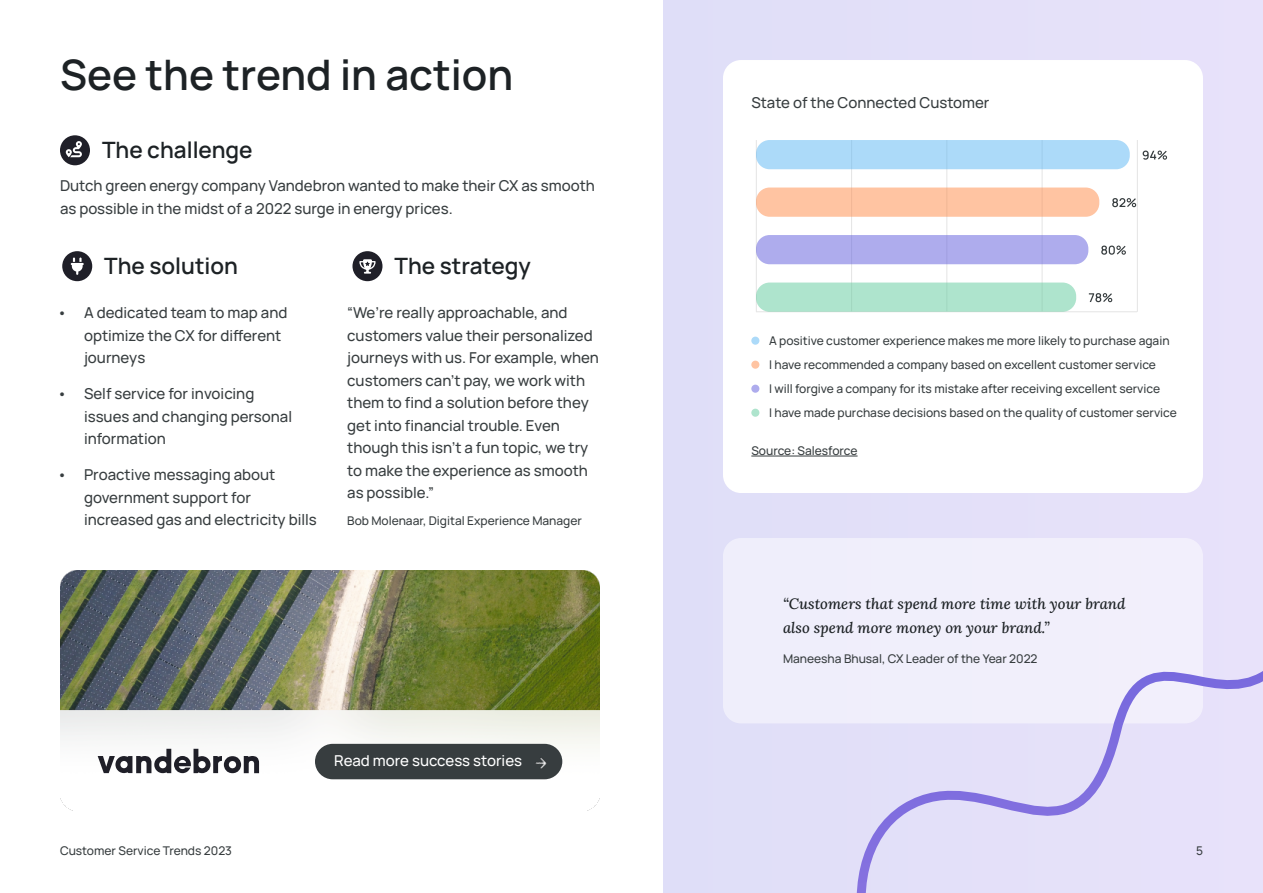
<style>
.page{position:relative;width:1263px;height:893px;background:#fff}
.page>*{position:absolute;margin:0;border:0;box-sizing:border-box;transform-origin:0 0}
.t1{font:600 42px "Manrope";color:#1d2225}
.t2{font:600 22.5px "Manrope";color:#1d2225}
.t3{font:500 15px/22.5px "Manrope";color:#373d3f}
.t4{font:italic 15px/24px "Lora";color:#1d2225}
.t5{font:500 15px "Manrope";color:#fff}
.t6{font:500 12px/24px "Manrope";color:#373d3f}
</style>
<div class="page">
<div style="left:663px;top:0;width:600px;height:892px;background:#e1dff8"></div>
<img style="left:60px;top:570px;width:540px;height:240px">
<div style="left:62px;top:251px;width:30px;height:30px;background:#1f1f28;border-radius:50%"></div>
<svg style="left:71px;top:257px;width:13px;height:18px"></svg>
<div style="left:352px;top:251px;width:30px;height:30px;background:#1f1f28;border-radius:50%"></div>
<svg style="left:359px;top:259px;width:17px;height:14px"></svg>
<div style="left:60px;top:135px;width:30px;height:30px;background:#1f1f28;border-radius:50%"></div>
<svg style="left:66px;top:141px;width:16px;height:16px"></svg>
<div style="left:723px;top:538px;width:480px;height:185px;background:#f0effb;border-radius:18px"></div>
<div style="left:315px;top:743px;width:247px;height:36px;background:#373d3f;border-radius:18px"></div>
<img style="left:535px;top:758px;width:12px;height:11px">
<svg style="left:98px;top:748px;width:161px;height:25px"></svg>
<div style="left:723px;top:60px;width:480px;height:433px;background:#fff;border-radius:18px"></div>
<hr style="left:756px;top:140px;width:1px;height:172px;background:#e4e4e4">
<hr style="left:851px;top:140px;width:1px;height:172px;background:#e4e4e4">
<hr style="left:947px;top:140px;width:1px;height:172px;background:#e4e4e4">
<hr style="left:1042px;top:140px;width:1px;height:172px;background:#e4e4e4">
<hr style="left:1137px;top:140px;width:1px;height:172px;background:#e4e4e4">
<hr style="left:756px;top:311px;width:381px;height:1px;background:#e4e4e4">
<div style="left:756px;top:140px;width:374px;height:29px;background:#acdaf9;border-radius:14px"></div>
<svg style="left:1143px;top:150px;width:24px;height:10px"></svg>
<div style="left:756px;top:187px;width:343px;height:30px;background:#ffc4a2;border-radius:14px"></div>
<svg style="left:1112px;top:198px;width:24px;height:9px"></svg>
<div style="left:756px;top:235px;width:332px;height:29px;background:#aeaced;border-radius:14px"></div>
<svg style="left:1101px;top:245px;width:25px;height:10px"></svg>
<div style="left:756px;top:282px;width:320px;height:30px;background:#aee4cd;border-radius:14px"></div>
<svg style="left:1089px;top:293px;width:23px;height:9px"></svg>
<svg style="left:751px;top:336px;width:8px;height:9px"></svg>
<svg style="left:751px;top:360px;width:8px;height:9px"></svg>
<svg style="left:751px;top:384px;width:8px;height:9px"></svg>
<svg style="left:751px;top:408px;width:8px;height:9px"></svg>
<svg style="left:856px;top:671px;width:407px;height:221px"></svg>
<hr style="left:751px;top:456px;width:107px;height:1px;background:#373d3f">
<h1 class="t1" style="left:60px;top:45px;width:455px">See the trend in action</h1>
<h2 class="t2" style="left:102px;top:134px;width:152px">The challenge</h2>
<p class="t3" style="left:60px;top:174px;width:536px">Dutch green energy company Vandebron wanted to make their CX as smooth as possible in the midst of a 2022 surge in energy prices.</p>
<h2 class="t2" style="left:104px;top:250px;width:135px">The solution</h2>
<p class="t3" style="left:84px;top:301px;width:205px;text-indent:-27px">• A dedicated team to map and optimize the CX for different journeys</p>
<p class="t3" style="left:84px;top:382px;width:210px;text-indent:-27px">• Self service for invoicing issues and changing personal information</p>
<p class="t3" style="left:84px;top:463px;width:234px;text-indent:-27px">• Proactive messaging about government support for increased gas and electricity bills</p>
<h2 class="t2" style="left:394px;top:250px;width:138px">The strategy</h2>
<p class="t3" style="left:347px;top:301px;width:253px">“We’re really approachable, and customers value their personalized journeys with us. For example, when customers can’t pay, we work with them to find a solution before they get into financial trouble. Even though this isn’t a fun topic, we try to make the experience as smooth as possible.”</p>
<p class="t6" style="left:347px;top:508px;width:236px">Bob Molenaar, Digital Experience Manager</p>
<p class="t5" style="left:334px;top:750px;width:190px">Read more success stories</p>
<p class="t3" style="left:751px;top:91px;width:240px">State of the Connected Customer</p>
<p class="t6" style="left:769px;top:328px;width:409px">A positive customer experience makes me more likely to purchase again<br>I have recommended a company based on excellent customer service<br>I will forgive a company for its mistake after receiving excellent service<br>I have made purchase decisions based on the quality of customer service</p>
<p class="t6" style="left:751px;top:438px;width:108px">Source: Salesforce</p>
<p class="t4" style="left:783px;top:591px;width:344px">“Customers that spend more time with your brand also spend more money on your brand.”</p>
<p class="t6" style="left:783px;top:645px;width:256px">Maneesha Bhusal, CX Leader of the Year 2022</p>
<p class="t6" style="left:60px;top:838px;width:174px">Customer Service Trends 2023</p>
<p class="t6" style="left:1196px;top:838px;width:8px">5</p>
</div>
